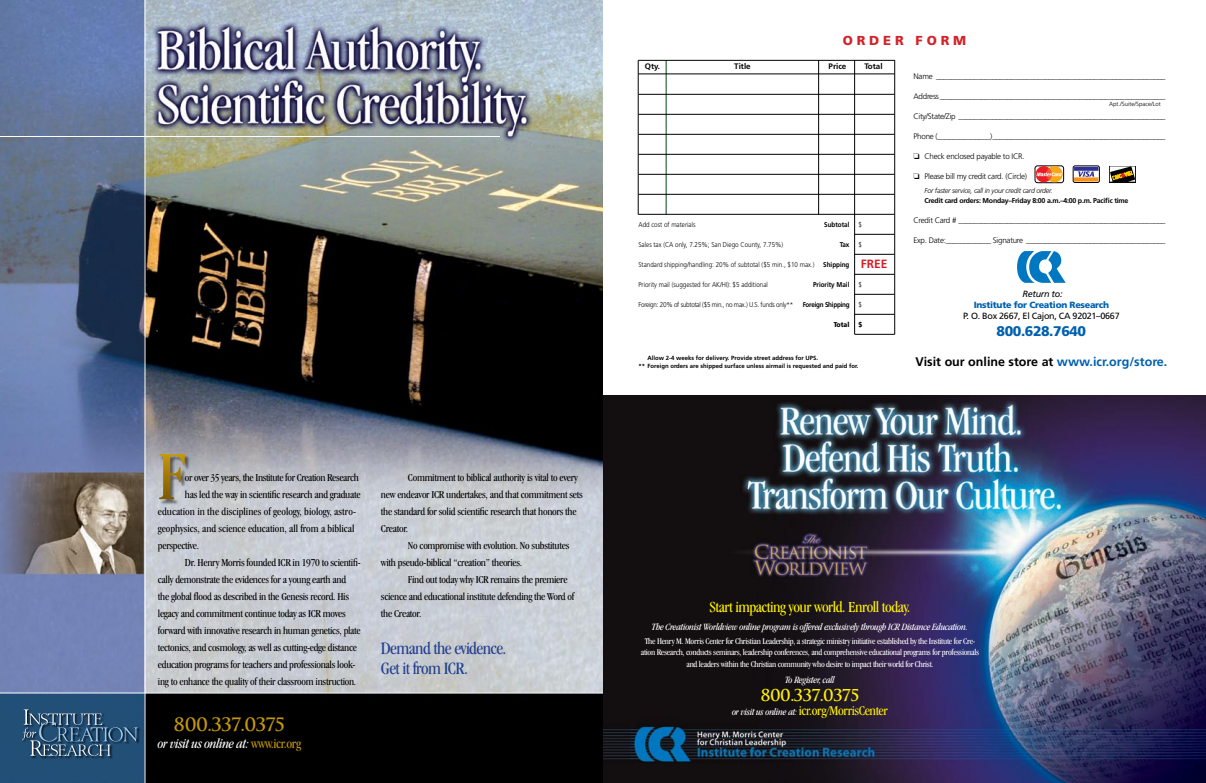
<style>
.page{position:relative;width:1206px;height:783px;background:#fff}
.page>*{position:absolute;margin:0;border:0;box-sizing:border-box;transform-origin:0 0}
.t1{font:condensed 18px/20px "Garamond IT Cby BT";letter-spacing:-.035em;color:#24408f}
.t2{font:700 18px "Trajan";letter-spacing:-.03em;color:#c6980b}
.t3{font:condensed 16px "Garamond IT Cby BT";letter-spacing:-.03em;color:#fff200}
.t4{font:700 16px "Trajan";letter-spacing:-.03em;color:#fff200}
.t5{font:condensed 14px "Garamond IT Cby BT";letter-spacing:-.03em;color:#fff200}
.t6{font:italic condensed 14px "Garamond IT Cby BT";letter-spacing:-.03em;color:#fff}
.t7{font:900 14px "Frutiger";letter-spacing:-.03em;color:#0060ae}
.t8{font:900 13px "Frutiger";letter-spacing:.3em;color:#d2232a}
.t9{font:700 12.5px "Frutiger";color:#000}
.t10{font:700 12px "Frutiger";color:#d2232a}
.t11{font:condensed 11px/17px "Garamond IT Cby BT";letter-spacing:-.025em;color:#000}
.t12{font:condensed 11px "Garamond IT Cby BT";color:#000}
.t13{font:condensed 11px "Garamond IT Cby BT";letter-spacing:-.005em;color:#000}
.t14{font:italic condensed 10px "Garamond IT Cby BT";letter-spacing:-.03em;color:#fff}
.t15{font:condensed 9px/11px "Garamond IT Cby BT";letter-spacing:-.03em;color:#fff;text-align:center}
.t16{font:9px "Frutiger";letter-spacing:-.03em;color:#000}
.t17{font:900 9px "Frutiger";letter-spacing:-.03em;color:#0060ae}
.t18{font:italic 9px "Frutiger";letter-spacing:-.03em;color:#000}
.t19{font:300 8px "Frutiger";letter-spacing:-.03em;color:#000}
.t20{font:700 8px "Frutiger";color:#000}
.t21{font:300 7px "Frutiger";color:#000;scale:.9 1}
.t22{font:700 7px "Frutiger";letter-spacing:-.03em;color:#000}
.t23{font:300 7px "Frutiger";letter-spacing:-.035em;color:#000;scale:.9 1}
.t24{font:italic 300 7px "Frutiger";letter-spacing:-.03em;color:#000}
.t25{font:700 7px "Frutiger";color:#000;scale:.9 1}
.t26{font:700 7px "Frutiger";letter-spacing:-.03em;color:#000;scale:.9 1}
.t27{font:900 7px "Frutiger";color:#000;scale:.9 1}
.t28{font:700 6px/8px "Frutiger";color:#000}
.t29{font:300 6px "Frutiger";color:#000}
.s1{font-style:normal;color:#c6980b}
.s2{font-weight:700}
.s3{color:#0060ae}
.s4{font-style:italic;font-size:10px;color:#fff}
</style>
<div class="page">
<img style="left:0;top:0;width:603px;height:783px">
<hr style="left:144px;top:0;width:2px;height:783px;background:#fff">
<hr style="left:0;top:692px;width:613px;height:2px;background:#fff">
<hr style="left:0;top:136px;width:500px;height:1px;background:#fff">
<div style="left:160px;top:454px;width:30px;height:51px;background:#000;opacity:.5"></div>
<svg style="left:159px;top:454px;width:26px;height:45px"></svg>
<div style="left:21px;top:709px;width:120px;height:51px;background:#000;opacity:.85"></div>
<svg style="left:22px;top:709px;width:116px;height:47px;background:#385d7d"></svg>
<svg style="left:1017px;top:251px;width:49px;height:32px"></svg>
<hr style="left:666px;top:60px;width:1px;height:154px;background:#004416">
<hr style="left:818px;top:60px;width:1px;height:154px;background:#000">
<hr style="left:854px;top:60px;width:1px;height:274px;background:#000">
<hr style="left:638px;top:73px;width:256px;height:1px;background:#000">
<hr style="left:638px;top:94px;width:256px;height:1px;background:#000">
<hr style="left:638px;top:114px;width:256px;height:1px;background:#000">
<hr style="left:638px;top:134px;width:256px;height:1px;background:#000">
<hr style="left:638px;top:154px;width:256px;height:1px;background:#000">
<hr style="left:638px;top:174px;width:256px;height:1px;background:#000">
<hr style="left:638px;top:194px;width:256px;height:1px;background:#000">
<hr style="left:638px;top:214px;width:256px;height:1px;background:#000">
<hr style="left:854px;top:234px;width:40px;height:1px;background:#000">
<hr style="left:854px;top:254px;width:40px;height:1px;background:#000">
<hr style="left:854px;top:274px;width:40px;height:1px;background:#000">
<hr style="left:854px;top:294px;width:40px;height:1px;background:#000">
<hr style="left:854px;top:314px;width:40px;height:1px;background:#000">
<hr style="left:854px;top:334px;width:40px;height:1px;background:#000">
<div style="left:1035px;top:166px;width:29px;height:17px;border:1px solid #000;border-radius:3px"></div>
<svg style="left:1036px;top:166px;width:26px;height:16px"></svg>
<div style="left:1073px;top:166px;width:27px;height:17px;border:1px solid #000;border-radius:2px"></div>
<svg style="left:1074px;top:167px;width:25px;height:15px"></svg>
<svg style="left:1109px;top:166px;width:27px;height:16px"></svg>
<svg style="left:1110px;top:166px;width:25px;height:16px"></svg>
<hr style="left:895px;top:60px;width:1px;height:275px;background:#000">
<hr style="left:638px;top:60px;width:1px;height:155px;background:#000">
<hr style="left:638px;top:60px;width:257px;height:1px;background:#000">
<img style="left:603px;top:395px;width:603px;height:388px">
<p class="t11" style="left:185px;top:469px;width:175px">or over 35 years, the Institute for Creation Research</p>
<p class="t11" style="left:185px;top:486px;width:177px">has led the way in scientific research and graduate</p>
<p class="t12" style="left:158px;top:506px;width:200px">education in the disciplines of geology, biology, astro-</p>
<p class="t13" style="left:158px;top:523px;width:198px">geophysics, and science education, all from a biblical</p>
<p class="t11" style="left:158px;top:537px;width:43px">perspective.</p>
<p class="t11" style="left:185px;top:554px;width:177px">Dr. Henry Morris founded ICR in 1970 to scientifi-</p>
<p class="t11" style="left:158px;top:571px;width:190px">cally demonstrate the evidences for a young earth and</p>
<p class="t11" style="left:158px;top:588px;width:193px">the global flood as described in the Genesis record. His</p>
<p class="t11" style="left:158px;top:605px;width:189px">legacy and commitment continue today as ICR moves</p>
<p class="t11" style="left:158px;top:622px;width:204px">forward with innovative research in human genetics, plate</p>
<p class="t11" style="left:158px;top:639px;width:201px">tectonics, and cosmology, as well as cutting-edge distance</p>
<p class="t11" style="left:158px;top:656px;width:199px">education programs for teachers and professionals look-</p>
<p class="t11" style="left:158px;top:673px;width:200px">ing to enhance the quality of their classroom instruction.</p>
<h1 class="t2" style="left:174px;top:713px;width:113px">800.337.0375</h1>
<p class="t6" style="left:158px;top:735px;width:145px">or visit us online at: <span class="s1">www.icr.org</span></p>
<p class="t11" style="left:381px;top:469px;width:203px;text-indent:27px">Commitment to biblical authority is vital to every new endeavor ICR undertakes, and that commitment sets the standard for solid scientific research that honors the Creator.</p>
<p class="t11" style="left:381px;top:537px;width:190px;text-indent:27px">No compromise with evolution. No substitutes with pseudo-biblical “creation” theories.</p>
<p class="t11" style="left:381px;top:571px;width:195px;text-indent:27px">Find out today why ICR remains the premiere science and educational institute defending the Word of the Creator.</p>
<h1 class="t1" style="left:381px;top:639px;width:127px">Demand the evidence.<br>Get it from ICR.</h1>
<p class="t8" style="left:843px;top:33px;width:125px">ORDER FORM</p>
<p class="t20" style="left:645px;top:62px;width:17px">Qty.</p>
<p class="t20" style="left:734px;top:62px;width:18px">Title</p>
<p class="t20" style="left:829px;top:62px;width:19px">Price</p>
<p class="t20" style="left:864px;top:62px;width:20px">Total</p>
<p class="t21" style="left:638px;top:221px;width:65px">Add cost of materials</p>
<p class="t25" style="left:824px;top:221px;width:30px">Subtotal</p>
<p class="t21" style="left:859px;top:221px;width:5px">$</p>
<p class="t21" style="left:639px;top:241px;width:162px">Sales tax (CA only, 7.25%; San Diego County, 7.75%)</p>
<p class="t26" style="left:840px;top:241px;width:12px">Tax</p>
<p class="t21" style="left:859px;top:241px;width:5px">$</p>
<p class="t21" style="left:638px;top:261px;width:236px">Standard shipping/handling: 20% of subtotal ($5 min., $10 max.) <span class="s2">Shipping</span></p>
<p class="t21" style="left:859px;top:261px;width:5px">$</p>
<p class="t21" style="left:639px;top:281px;width:145px">Priority mail (suggested for AK/HI): $5 additional</p>
<p class="t25" style="left:813px;top:281px;width:42px">Priority Mail</p>
<p class="t21" style="left:859px;top:281px;width:5px">$</p>
<p class="t23" style="left:639px;top:301px;width:173px">Foreign: 20% of subtotal ($5 min., no max.) U.S. funds only**</p>
<p class="t26" style="left:803px;top:301px;width:54px">Foreign Shipping</p>
<p class="t21" style="left:859px;top:301px;width:5px">$</p>
<p class="t27" style="left:834px;top:321px;width:19px">Total</p>
<p class="t27" style="left:859px;top:321px;width:6px">$</p>
<p class="t28" style="left:638px;top:354px;width:222px;text-indent:9px">Allow 2-4 weeks for delivery. Provide street address for UPS.<br>** Foreign orders are shipped surface unless airmail is requested and paid for.</p>
<p class="t10" style="left:861px;top:257px;width:28px">FREE</p>
<p class="t19" style="left:914px;top:72px;width:254px">Name _____________________________________________________________</p>
<p class="t19" style="left:914px;top:92px;width:254px">Address____________________________________________________________</p>
<p class="t19" style="left:914px;top:112px;width:254px">City/State/Zip _______________________________________________________</p>
<p class="t19" style="left:914px;top:132px;width:254px">Phone (______________)______________________________________________</p>
<p class="t19" style="left:914px;top:152px;width:113px">□ Check enclosed payable to ICR.</p>
<p class="t19" style="left:914px;top:172px;width:115px">□ Please bill my credit card. (Circle)</p>
<p class="t24" style="left:924px;top:186px;width:130px">For faster service, call in your credit card order.</p>
<p class="t22" style="left:924px;top:196px;width:206px">Credit card orders: Monday–Friday 8:00 a.m.–4:00 p.m. Pacific time</p>
<p class="t19" style="left:914px;top:216px;width:254px">Credit Card # _______________________________________________________</p>
<p class="t19" style="left:914px;top:236px;width:254px">Exp. Date:____________ Signature _____________________________________</p>
<p class="t29" style="left:1109px;top:100px;width:53px">Apt./Suite/Space/Lot</p>
<p class="t18" style="left:1022px;top:289px;width:42px">Return to:</p>
<p class="t17" style="left:974px;top:300px;width:137px">Institute for Creation Research</p>
<p class="t16" style="left:963px;top:310px;width:158px">P. O. Box 2667, El Cajon, CA 92021–0667</p>
<p class="t7" style="left:997px;top:322px;width:91px">800.628.7640</p>
<p class="t9" style="left:915px;top:355px;width:254px">Visit our online store at <span class="s3">www.icr.org/store.</span></p>
<h2 class="t3" style="left:710px;top:598px;width:202px">Start impacting your world. Enroll today.</h2>
<p class="t14" style="left:652px;top:621px;width:318px">The Creationist Worldview online program is offered exclusively through ICR Distance Education.</p>
<p class="t15" style="left:641px;top:636px;width:340px">The Henry M. Morris Center for Christian Leadership, a strategic ministry initiative established by the Institute for Cre&shy;ation Research, conducts seminars, leadership conferences, and comprehensive educational programs for professionals</p>
<p class="t15" style="left:687px;top:659px;width:248px">and leaders within the Christian community who desire to impact their world for Christ.</p>
<p class="t14" style="left:785px;top:674px;width:51px">To Register, call</p>
<h2 class="t4" style="left:760px;top:685px;width:101px">800.337.0375</h2>
<p class="t5" style="left:732px;top:703px;width:157px"><span class="s4">or visit us online at:</span> icr.org/MorrisCenter</p>
</div>
